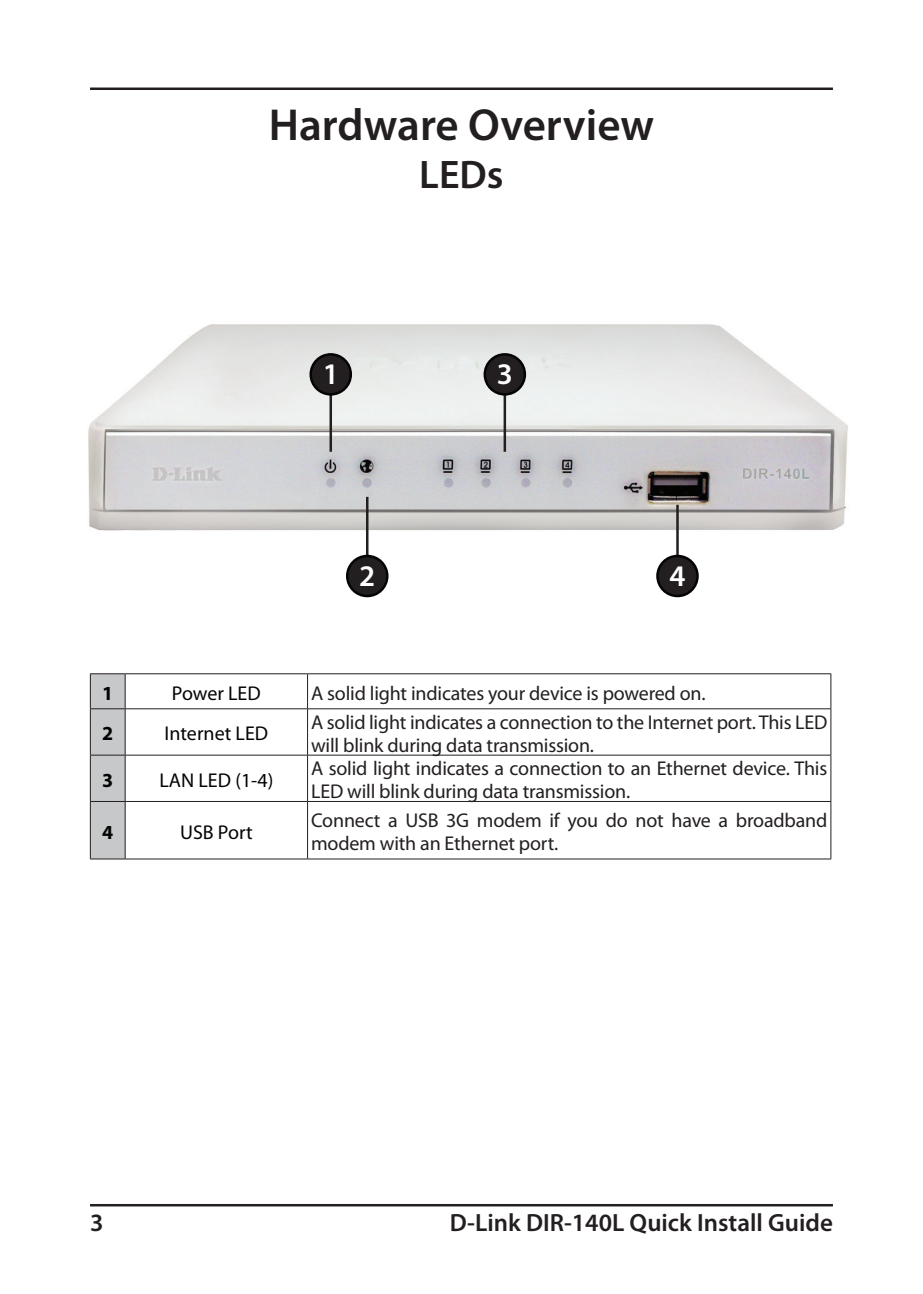
<style>
.page{position:relative;width:923px;height:1294px;background:#fff}
.page>*{position:absolute;margin:0;border:0;box-sizing:border-box;transform-origin:0 0}
.t1{font:600 45px "Myriad Pro";color:#231f20}
.t2{font:600 40px "Myriad Pro";color:#231f20}
.t3{font:600 30px "Myriad Pro";color:#fff}
.t4{font:600 25px "Myriad Pro";color:#231f20}
.t5{font:20px/22.5px "Myriad Pro";letter-spacing:-.01em;color:#231f20}
.t6{font:20px "Myriad Pro";color:#040503}
.t7{font:700 20px "Myriad Pro";color:#040503}
</style>
<div class="page">
<hr style="left:90px;top:88px;width:742px;height:2px;background:#231f20">
<hr style="left:90px;top:1204px;width:742px;height:2px;background:#231f20">
<img style="left:88px;top:324px;width:760px;height:236px">
<hr style="left:366px;top:497px;width:2px;height:79px;background:#231f20">
<hr style="left:329px;top:374px;width:3px;height:78px;background:#231f20">
<hr style="left:503px;top:374px;width:3px;height:78px;background:#231f20">
<hr style="left:676px;top:505px;width:2px;height:71px;background:#231f20">
<div style="left:91px;top:674px;width:34px;height:184px;background:#c7c8ca"></div>
<hr style="left:90px;top:674px;width:1px;height:34px;background:#231f20">
<hr style="left:90px;top:673px;width:35px;height:1px;background:#231f20">
<hr style="left:125px;top:674px;width:1px;height:34px;background:#231f20">
<hr style="left:125px;top:673px;width:182px;height:1px;background:#231f20">
<hr style="left:307px;top:674px;width:1px;height:34px;background:#231f20">
<hr style="left:830px;top:674px;width:1px;height:34px;background:#231f20">
<hr style="left:307px;top:673px;width:524px;height:1px;background:#231f20">
<hr style="left:90px;top:709px;width:1px;height:46px;background:#231f20">
<hr style="left:90px;top:708px;width:35px;height:1px;background:#231f20">
<hr style="left:125px;top:709px;width:1px;height:46px;background:#231f20">
<hr style="left:125px;top:708px;width:182px;height:1px;background:#231f20">
<hr style="left:307px;top:709px;width:1px;height:46px;background:#231f20">
<hr style="left:830px;top:709px;width:1px;height:46px;background:#231f20">
<hr style="left:307px;top:708px;width:524px;height:1px;background:#231f20">
<hr style="left:90px;top:755px;width:1px;height:46px;background:#231f20">
<hr style="left:90px;top:755px;width:35px;height:1px;background:#231f20">
<hr style="left:125px;top:755px;width:1px;height:46px;background:#231f20">
<hr style="left:125px;top:755px;width:182px;height:1px;background:#231f20">
<hr style="left:307px;top:755px;width:1px;height:46px;background:#231f20">
<hr style="left:830px;top:755px;width:1px;height:46px;background:#231f20">
<hr style="left:307px;top:755px;width:524px;height:1px;background:#231f20">
<hr style="left:90px;top:802px;width:1px;height:57px;background:#231f20">
<hr style="left:90px;top:801px;width:35px;height:1px;background:#231f20">
<hr style="left:90px;top:858px;width:35px;height:1px;background:#231f20">
<hr style="left:125px;top:802px;width:1px;height:57px;background:#231f20">
<hr style="left:125px;top:801px;width:182px;height:1px;background:#231f20">
<hr style="left:125px;top:858px;width:182px;height:1px;background:#231f20">
<hr style="left:307px;top:802px;width:1px;height:57px;background:#231f20">
<hr style="left:830px;top:802px;width:1px;height:57px;background:#231f20">
<hr style="left:307px;top:801px;width:524px;height:1px;background:#231f20">
<hr style="left:307px;top:858px;width:524px;height:1px;background:#231f20">
<div style="left:311px;top:354px;width:40px;height:40px;background:#231f20;border-radius:50%"></div>
<div style="left:309px;top:353px;width:43px;height:43px;border:2px solid #040503;border-radius:50%"></div>
<div style="left:347px;top:556px;width:40px;height:40px;background:#231f20;border-radius:50%"></div>
<div style="left:346px;top:555px;width:42px;height:42px;border:2px solid #040503;border-radius:50%"></div>
<div style="left:485px;top:354px;width:40px;height:40px;background:#231f20;border-radius:50%"></div>
<div style="left:483px;top:353px;width:43px;height:43px;border:2px solid #040503;border-radius:50%"></div>
<div style="left:657px;top:556px;width:40px;height:40px;background:#231f20;border-radius:50%"></div>
<div style="left:656px;top:555px;width:42px;height:42px;border:2px solid #040503;border-radius:50%"></div>
<h1 class="t1" style="left:269px;top:96px;width:387px">Hardware Overview</h1>
<h2 class="t2" style="left:419px;top:149px;width:86px">LEDs</h2>
<h3 class="t3" style="left:323px;top:355px;width:18px">1</h3>
<h3 class="t3" style="left:359px;top:556px;width:18px">2</h3>
<h3 class="t3" style="left:497px;top:355px;width:18px">3</h3>
<h3 class="t3" style="left:669px;top:556px;width:18px">4</h3>
<p class="t7" style="left:102px;top:680px;width:13px">1</p>
<p class="t6" style="left:172px;top:681px;width:90px">Power LED</p>
<p class="t5" style="left:311px;top:681px;width:396px">A solid light indicates your device is powered on.</p>
<p class="t7" style="left:102px;top:720px;width:13px">2</p>
<p class="t6" style="left:164px;top:721px;width:105px">Internet LED</p>
<p class="t5" style="left:311px;top:711px;width:517px">A solid light indicates a connection to the Internet port. This LED will blink during data transmission.</p>
<p class="t7" style="left:102px;top:767px;width:13px">3</p>
<p class="t6" style="left:159px;top:768px;width:115px">LAN LED (1-4)</p>
<p class="t5" style="left:311px;top:757px;width:517px">A solid light indicates a connection to an Ethernet device. This<br>LED will blink during data transmission.</p>
<p class="t7" style="left:102px;top:819px;width:13px">4</p>
<p class="t6" style="left:180px;top:819px;width:74px">USB Port</p>
<p class="t5" style="left:311px;top:809px;width:517px">Connect a USB 3G modem if you do not have a broadband modem with an Ethernet port.</p>
<p class="t4" style="left:90px;top:1206px;width:15px">3</p>
<p class="t4" style="left:450px;top:1206px;width:384px">D-Link DIR-140L Quick Install Guide</p>
</div>
